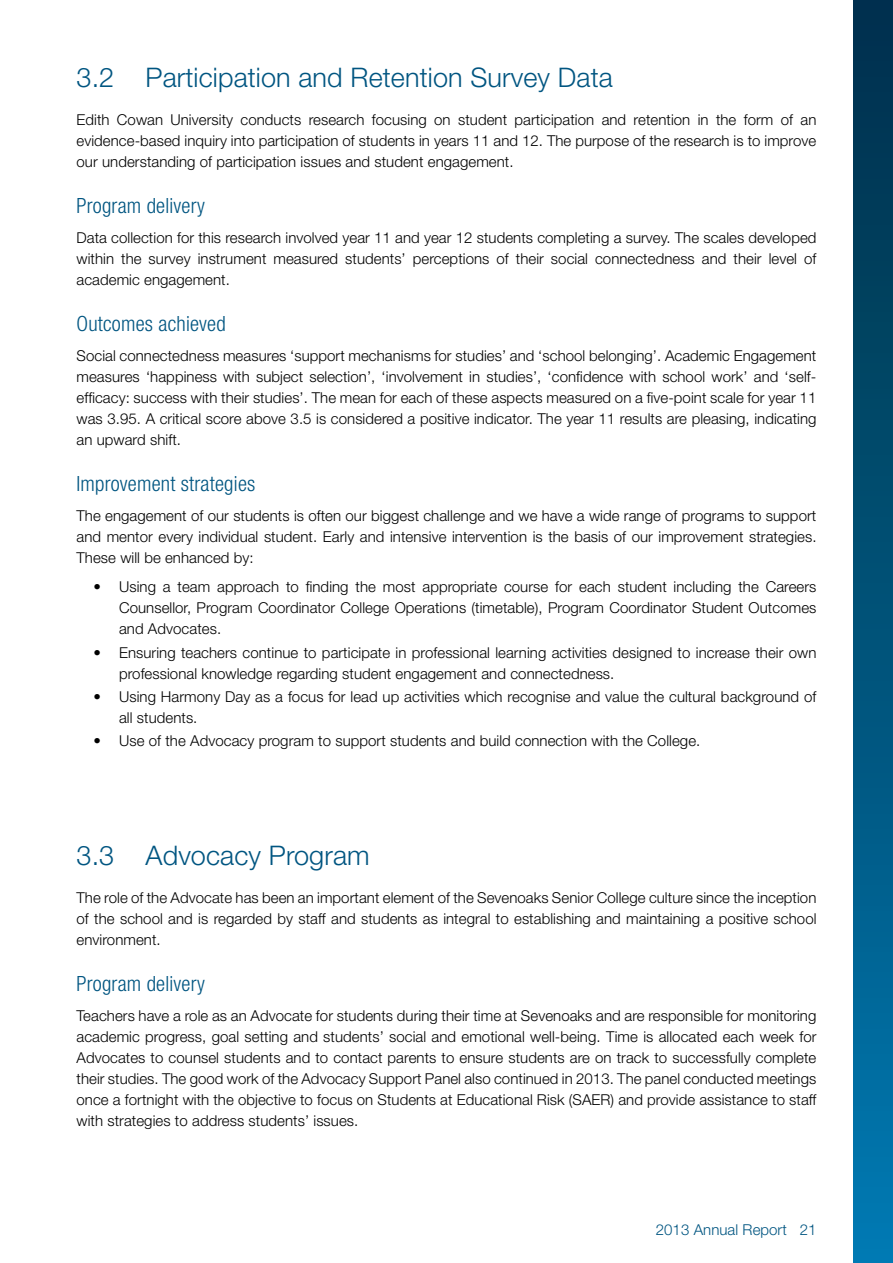
<style>
.page{position:relative;width:893px;height:1263px;background:#fff}
.page>*{position:absolute;margin:0;border:0;box-sizing:border-box;transform-origin:0 0}
.t1{font:300 27px "Helvetica Neue";letter-spacing:.005em;color:#005581}
.t2{font:300 condensed 21px "Helvetica Neue";letter-spacing:.01em;color:#005581}
.t3{font:300 15px/21px "Helvetica Neue";letter-spacing:.005em;color:#000;text-align:justify}
.t4{font:300 15px "Helvetica Neue";letter-spacing:.005em;color:#005581}
</style>
<div class="page">
<div style="left:853px;top:0;width:40px;height:1263px;background:linear-gradient(to bottom,#002f48,#0078af)"></div>
<h1 class="t1" style="left:77px;top:61px;width:538px">3.2 Participation and Retention Survey Data</h1>
<p class="t3" style="left:77px;top:109px;width:741px">Edith Cowan University conducts research focusing on student participation and retention in the form of an evidence-based inquiry into participation of students in years 11 and 12. The purpose of the research is to improve our understanding of participation issues and student engagement.</p>
<h2 class="t2" style="left:77px;top:194px;width:130px">Program delivery</h2>
<p class="t3" style="left:77px;top:227px;width:741px">Data collection for this research involved year 11 and year 12 students completing a survey. The scales developed within the survey instrument measured students’ perceptions of their social connectedness and their level of academic engagement.</p>
<h2 class="t2" style="left:77px;top:312px;width:151px">Outcomes achieved</h2>
<p class="t3" style="left:77px;top:345px;width:741px">Social connectedness measures ‘support mechanisms for studies’ and ‘school belonging’. Academic Engagement measures ‘happiness with subject selection’, ‘involvement in studies’, ‘confidence with school work’ and ‘self&shy;efficacy: success with their studies’. The mean for each of these aspects measured on a five-point scale for year 11 was 3.95. A critical score above 3.5 is considered a positive indicator. The year 11 results are pleasing, indicating an upward shift.</p>
<h2 class="t2" style="left:77px;top:472px;width:180px">Improvement strategies</h2>
<p class="t3" style="left:77px;top:505px;width:741px">The engagement of our students is often our biggest challenge and we have a wide range of programs to support and mentor every individual student. Early and intensive intervention is the basis of our improvement strategies.<br>These will be enhanced by:</p>
<p class="t3" style="left:119px;top:576px;width:699px;text-indent:-26px">• Using a team approach to finding the most appropriate course for each student including the Careers Counsellor, Program Coordinator College Operations (timetable), Program Coordinator Student Outcomes and Advocates.</p>
<p class="t3" style="left:119px;top:641px;width:699px;text-indent:-26px">• Ensuring teachers continue to participate in professional learning activities designed to increase their own professional knowledge regarding student engagement and connectedness.</p>
<p class="t3" style="left:119px;top:685px;width:699px;text-indent:-26px">• Using Harmony Day as a focus for lead up activities which recognise and value the cultural background of all students.</p>
<p class="t3" style="left:94px;top:730px;width:608px">• Use of the Advocacy program to support students and build connection with the College.</p>
<h1 class="t1" style="left:77px;top:839px;width:295px">3.3 Advocacy Program</h1>
<p class="t3" style="left:77px;top:887px;width:741px">The role of the Advocate has been an important element of the Sevenoaks Senior College culture since the inception of the school and is regarded by staff and students as integral to establishing and maintaining a positive school environment.</p>
<h2 class="t2" style="left:77px;top:972px;width:130px">Program delivery</h2>
<p class="t3" style="left:77px;top:1005px;width:741px">Teachers have a role as an Advocate for students during their time at Sevenoaks and are responsible for monitoring academic progress, goal setting and students’ social and emotional well-being. Time is allocated each week for Advocates to counsel students and to contact parents to ensure students are on track to successfully complete their studies. The good work of the Advocacy Support Panel also continued in 2013. The panel conducted meetings once a fortnight with the objective to focus on Students at Educational Risk (SAER) and provide assistance to staff with strategies to address students’ issues.</p>
<p class="t4" style="left:656px;top:1221px;width:162px">2013 Annual Report 21</p>
</div>
